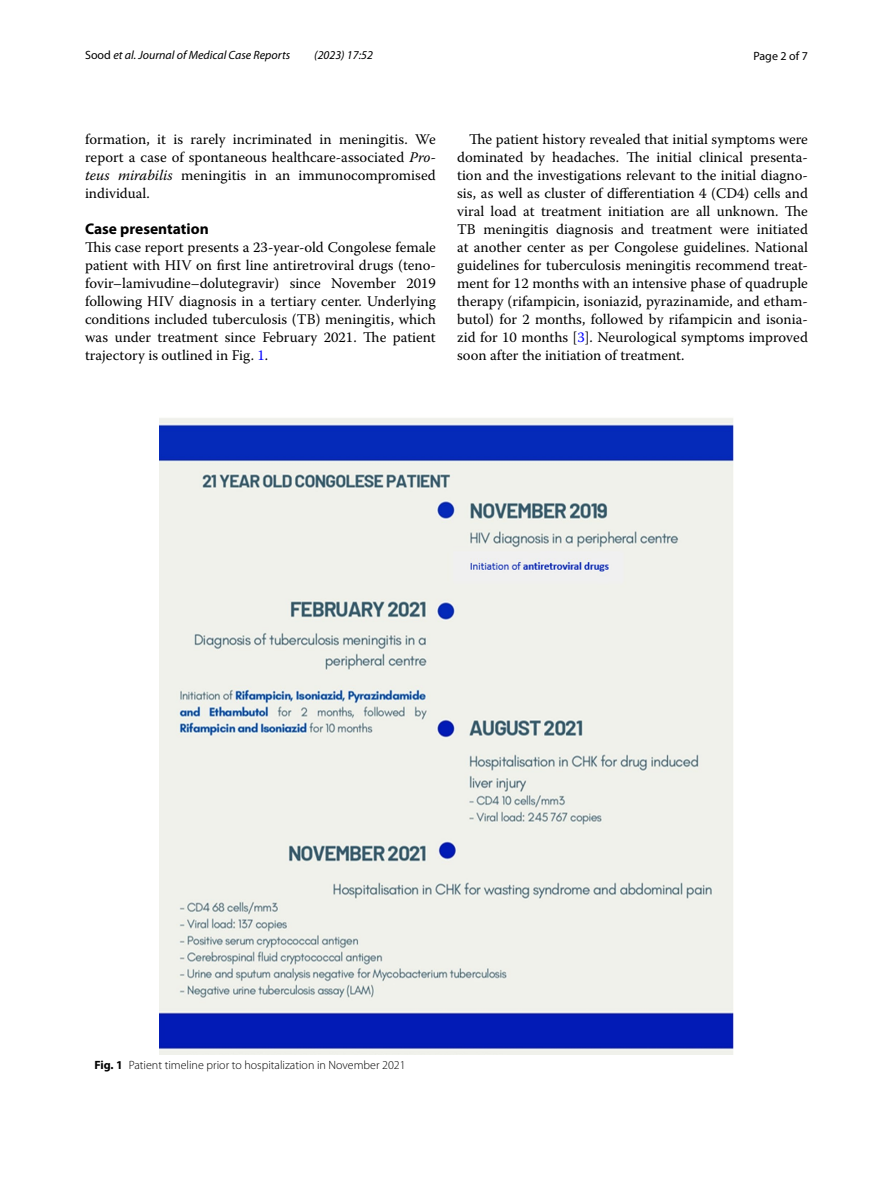
<style>
.page{position:relative;width:893px;height:1187px;background:#fff}
.page>*{position:absolute;margin:0;border:0;box-sizing:border-box;transform-origin:0 0}
.t1{font:700 15.45px "Myriad Pro";color:#000}
.t2{font:14.7px/18px "Warnock Pro";color:#000;text-align:justify}
.t3{font:300 12px "Myriad Pro";color:#000}
.t4{font:italic 12px "Myriad Pro";color:#000}
.t5{font:12px "Myriad Pro";color:#000}
.s1{font-style:normal}
.s2{font-style:italic}
.s3{color:#00f}
.s4{font-weight:700}
</style>
<div class="page">
<img style="left:160px;top:418px;width:574px;height:636px">
<p class="t4" style="left:85px;top:48px;width:207px"><span class="s1">Sood</span> et al. Journal of Medical Case Reports</p>
<p class="t4" style="left:314px;top:48px;width:60px">(2023) 17:52</p>
<p class="t5" style="left:753px;top:48px;width:56px">Page 2 of 7</p>
<p class="t2" style="left:85px;top:130px;width:352px">formation, it is rarely incriminated in meningitis. We report a case of spontaneous healthcare-associated <span class="s2">Pro&shy;teus mirabilis</span> meningitis in an immunocompromised individual.</p>
<p class="t1" style="left:85px;top:218px;width:125px">Case presentation</p>
<p class="t2" style="left:85px;top:238px;width:352px">This case report presents a 23-year-old Congolese female patient with HIV on first line antiretroviral drugs (teno&shy;fovir–lamivudine–dolutegravir) since November 2019 following HIV diagnosis in a tertiary center. Underlying conditions included tuberculosis (TB) meningitis, which was under treatment since February 2021. The patient trajectory is outlined in Fig. <span class="s3">1</span>.</p>
<p class="t2" style="left:457px;top:130px;width:352px;text-indent:12px">The patient history revealed that initial symptoms were dominated by headaches. The initial clinical presenta&shy;tion and the investigations relevant to the initial diagno&shy;sis, as well as cluster of differentiation 4 (CD4) cells and viral load at treatment initiation are all unknown. The TB meningitis diagnosis and treatment were initiated at another center as per Congolese guidelines. National guidelines for tuberculosis meningitis recommend treat&shy;ment for 12 months with an intensive phase of quadruple therapy (rifampicin, isoniazid, pyrazinamide, and etham&shy;butol) for 2 months, followed by rifampicin and isonia&shy;zid for 10 months [<span class="s3">3</span>]. Neurological symptoms improved soon after the initiation of treatment.</p>
<p class="t3" style="left:94px;top:1058px;width:313px"><span class="s4">Fig. 1</span> Patient timeline prior to hospitalization in November 2021</p>
</div>
